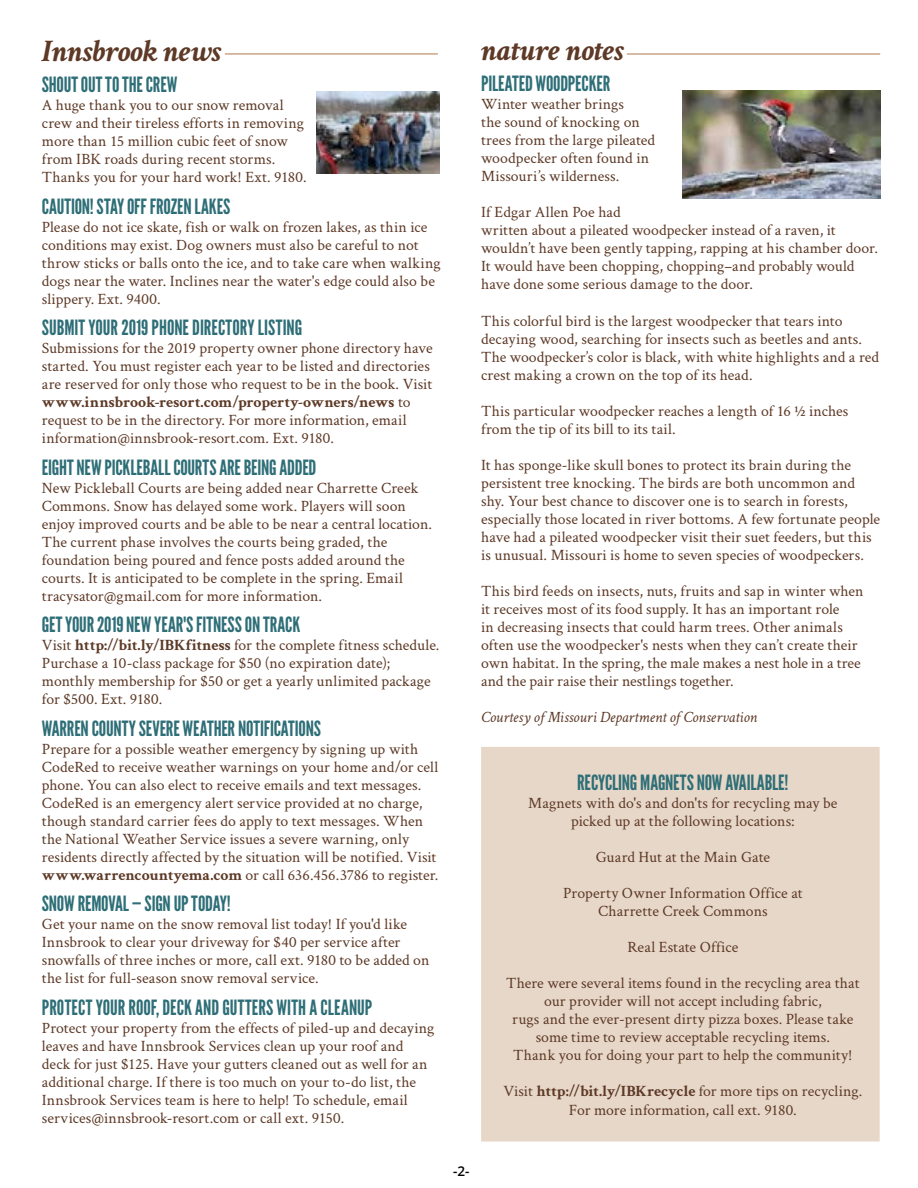
<style>
.page{position:relative;width:918px;height:1188px;background:#fff}
.page>*{position:absolute;margin:0;border:0;box-sizing:border-box;transform-origin:0 0}
.t1{font:italic 700 31.5px "Crimson";color:#5d3926}
.t2{font:21px "League Gothic";letter-spacing:-.005em;color:#2e6e77}
.t3{font:15.75px/18px "Crimson";letter-spacing:.005em;color:#5d3926}
.t4{font:15.75px/18px "Crimson";color:#5c3926}
.t5{font:italic 15.75px "Crimson";letter-spacing:-.01em;color:#5d3926}
.t6{font:600 13.5px "Open Sans";color:#000}
.s1{font-weight:700}
</style>
<div class="page">
<hr style="left:225px;top:54px;width:213px;height:1px;background:#b0794a">
<hr style="left:627px;top:54px;width:253px;height:1px;background:#b0794a">
<img style="left:683px;top:90px;width:198px;height:108px">
<div style="left:481px;top:747px;width:399px;height:395px;background:#e7d7c8;border:2px solid #e7d7c8"></div>
<img style="left:316px;top:92px;width:124px;height:82px">
<h1 class="t1" style="left:42px;top:32px;width:181px">Innsbrook news</h1>
<h2 class="t2" style="left:42px;top:72px;width:137px">SHOUT OUT TO THE CREW</h2>
<p class="t3" style="left:42px;top:96px;width:266px">A huge thank you to our snow removal crew and their tireless efforts in removing more than 15 million cubic feet of snow from IBK roads during recent storms.<br>Thanks you for your hard work! Ext. 9180.</p>
<h2 class="t2" style="left:42px;top:194px;width:190px">CAUTION! STAY OFF FROZEN LAKES</h2>
<p class="t3" style="left:42px;top:217px;width:400px">Please do not ice skate, fish or walk on frozen lakes, as thin ice conditions may exist. Dog owners must also be careful to not throw sticks or balls onto the ice, and to take care when walking dogs near the water. Inclines near the water's edge could also be slippery. Ext. 9400.</p>
<h2 class="t2" style="left:42px;top:315px;width:262px">SUBMIT YOUR 2019 PHONE DIRECTORY LISTING</h2>
<p class="t3" style="left:42px;top:339px;width:392px">Submissions for the 2019 property owner phone directory have started. You must register each year to be listed and directories are reserved for only those who request to be in the book. Visit <span class="s1">www.innsbrook-resort.com/property-owners/news</span> to request to be in the directory. For more information, email information@innsbrook-resort.com. Ext. 9180.</p>
<h2 class="t2" style="left:42px;top:455px;width:276px">EIGHT NEW PICKLEBALL COURTS ARE BEING ADDED</h2>
<p class="t3" style="left:42px;top:478px;width:392px">New Pickleball Courts are being added near Charrette Creek Commons. Snow has delayed some work. Players will soon enjoy improved courts and be able to be near a central location.<br>The current phase involves the courts being graded, the foundation being poured and fence posts added around the courts. It is anticipated to be complete in the spring. Email tracysator@gmail.com for more information.</p>
<h2 class="t2" style="left:42px;top:612px;width:260px">GET YOUR 2019 NEW YEAR'S FITNESS ON TRACK</h2>
<p class="t4" style="left:42px;top:636px;width:399px">Visit <span class="s1">http://bit.ly/IBKfitness</span> for the complete fitness schedule.<br>Purchase a 10-class package for $50 (no expiration date); monthly membership for $50 or get a yearly unlimited package for $500. Ext. 9180.</p>
<h2 class="t2" style="left:42px;top:716px;width:281px">WARREN COUNTY SEVERE WEATHER NOTIFICATIONS</h2>
<p class="t3" style="left:42px;top:739px;width:398px">Prepare for a possible weather emergency by signing up with CodeRed to receive weather warnings on your home and/or cell phone. You can also elect to receive emails and text messages.<br>CodeRed is an emergency alert service provided at no charge, though standard carrier fees do apply to text messages. When the National Weather Service issues a severe warning, only residents directly affected by the situation will be notified. Visit <span class="s1">www.warrencountyema.com</span> or call 636.456.3786 to register.</p>
<h2 class="t2" style="left:42px;top:891px;width:190px">SNOW REMOVAL — SIGN UP TODAY!</h2>
<p class="t3" style="left:42px;top:915px;width:389px">Get your name on the snow removal list today! If you'd like Innsbrook to clear your driveway for $40 per service after snowfalls of three inches or more, call ext. 9180 to be added on the list for full-season snow removal service.</p>
<h2 class="t2" style="left:42px;top:995px;width:332px">PROTECT YOUR ROOF, DECK AND GUTTERS WITH A CLEANUP</h2>
<p class="t3" style="left:42px;top:1018px;width:394px">Protect your property from the effects of piled-up and decaying leaves and have Innsbrook Services clean up your roof and deck for just $125. Have your gutters cleaned out as well for an additional charge. If there is too much on your to-do list, the Innsbrook Services team is here to help! To schedule, email services@innsbrook-resort.com or call ext. 9150.</p>
<h1 class="t1" style="left:481px;top:31px;width:144px">nature notes</h1>
<h2 class="t2" style="left:481px;top:71px;width:131px">PILEATED WOODPECKER</h2>
<p class="t3" style="left:481px;top:95px;width:176px">Winter weather brings<br>the sound of knocking on trees from the large pileated woodpecker often found in<br>Missouri’s wilderness.</p>
<p class="t3" style="left:481px;top:203px;width:398px">If Edgar Allen Poe had<br>written about a pileated woodpecker instead of a raven, it wouldn’t have been gently tapping, rapping at his chamber door.<br>It would have been chopping, chopping–and probably would have done some serious damage to the door.</p>
<p class="t3" style="left:481px;top:311px;width:400px">This colorful bird is the largest woodpecker that tears into decaying wood, searching for insects such as beetles and ants.<br>The woodpecker’s color is black, with white highlights and a red crest making a crown on the top of its head.</p>
<p class="t3" style="left:481px;top:401px;width:369px">This particular woodpecker reaches a length of 16 ½ inches from the tip of its bill to its tail.</p>
<p class="t3" style="left:481px;top:455px;width:401px">It has sponge-like skull bones to protect its brain during the persistent tree knocking. The birds are both uncommon and shy. Your best chance to discover one is to search in forests, especially those located in river bottoms. A few fortunate people have had a pileated woodpecker visit their suet feeders, but this is unusual. Missouri is home to seven species of woodpeckers.</p>
<p class="t3" style="left:481px;top:581px;width:384px">This bird feeds on insects, nuts, fruits and sap in winter when it receives most of its food supply. It has an important role<br>in decreasing insects that could harm trees. Other animals often use the woodpecker's nests when they can’t create their own habitat. In the spring, the male makes a nest hole in a tree and the pair raise their nestlings together.</p>
<p class="t5" style="left:481px;top:708px;width:277px">Courtesy of Missouri Department of Conservation</p>
<h2 class="t2" style="left:577px;top:770px;width:213px">RECYCLING MAGNETS NOW AVAILABLE!</h2>
<p class="t3" style="left:528px;top:794px;width:311px;text-align:center">Magnets with do's and don'ts for recycling may be picked up at the following locations:</p>
<p class="t3" style="left:596px;top:848px;width:176px">Guard Hut at the Main Gate</p>
<p class="t3" style="left:563px;top:884px;width:241px;text-align:center">Property Owner Information Office at<br>Charrette Creek Commons</p>
<p class="t3" style="left:628px;top:938px;width:112px">Real Estate Office</p>
<p class="t3" style="left:506px;top:974px;width:355px;text-align:center">There were several items found in the recycling area that our provider will not accept including fabric,<br>rugs and the ever-present dirty pizza boxes. Please take some time to review acceptable recycling items.<br>Thank you for doing your part to help the community!</p>
<p class="t3" style="left:503px;top:1082px;width:361px;text-align:center">Visit <span class="s1">http://bit.ly/IBKrecycle</span> for more tips on recycling.<br>For more information, call ext. 9180.</p>
<p class="t6" style="left:453px;top:1162px;width:18px">-2-</p>
</div>
